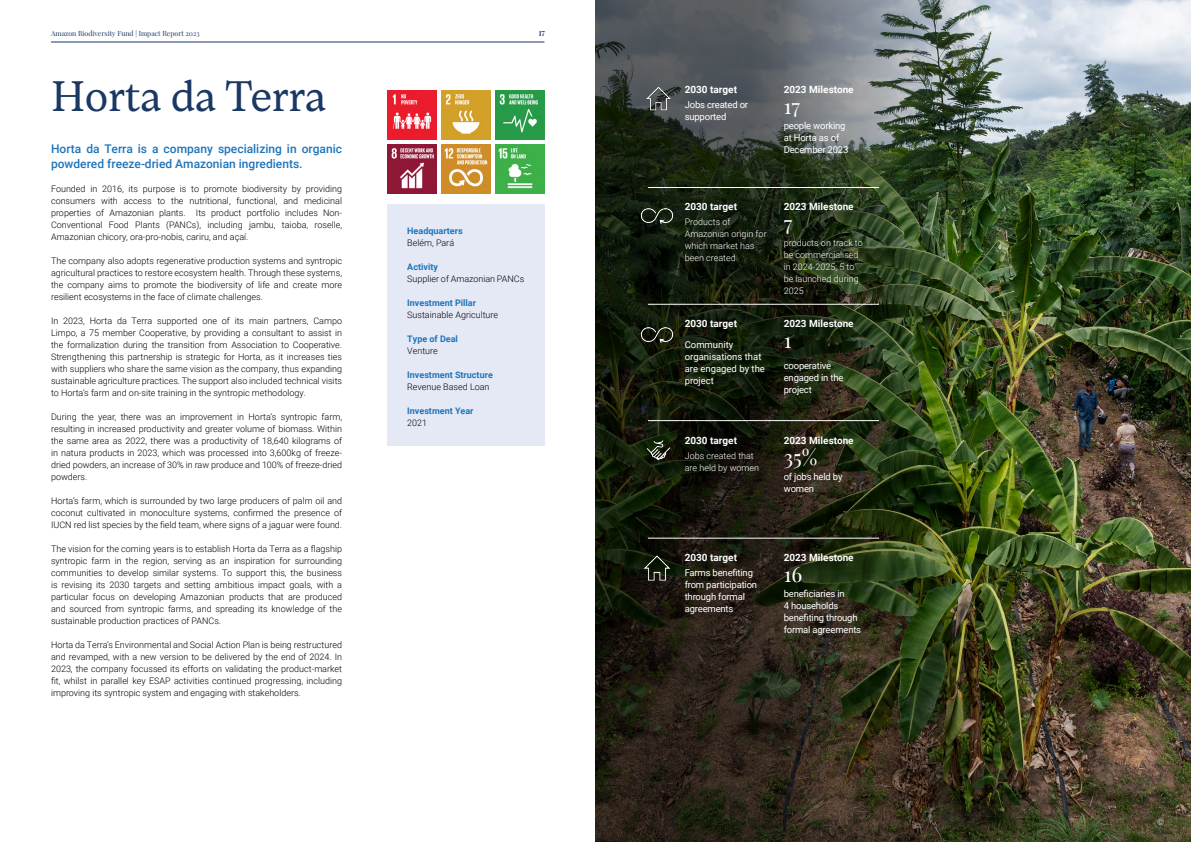
<style>
.page{position:relative;width:1191px;height:842px;background:#fff}
.page>*{position:absolute;margin:0;border:0;box-sizing:border-box;transform-origin:0 0}
.t1{font:43px "Loretta";color:#1a3863}
.t2{font:21px "Playfair Display";color:#fff}
.t3{font:500 12px/15px "Roboto";color:#1e75bc}
.t4{font:700 10px "Roboto";color:#fff}
.t5{font:9.5px/12px "Roboto";letter-spacing:-.02em;color:#fff}
.t6{font:9.5px/12px "Roboto";color:#fff}
.t7{font:300 9px/12px "Roboto";color:#000;text-align:justify}
.t8{font:300 9px/12px "Roboto";color:#fff}
.t9{font:700 9px "Roboto";color:#1e75bc}
.t10{font:500 9px "Roboto";color:#b3b3b3}
.t11{font:7px "Playfair Display";color:#1a3863}
.t12{font:700 7px "Playfair Display";color:#1a3863}
</style>
<div class="page">
<img style="left:1157px;top:0;width:34px;height:842px">
<img style="left:595px;top:0;width:562px;height:842px">
<div style="left:387px;top:204px;width:157px;height:242px;background:#e5e9f6"></div>
<img style="left:387px;top:144px;width:49px;height:49px">
<img style="left:441px;top:144px;width:49px;height:49px">
<img style="left:495px;top:144px;width:49px;height:49px">
<img style="left:495px;top:90px;width:49px;height:49px">
<img style="left:387px;top:90px;width:49px;height:49px">
<img style="left:441px;top:90px;width:49px;height:49px">
<img style="left:634px;top:74px;width:48px;height:48px">
<img style="left:631px;top:191px;width:51px;height:51px">
<img style="left:631px;top:310px;width:51px;height:51px">
<img style="left:634px;top:426px;width:48px;height:48px">
<img style="left:631px;top:542px;width:51px;height:51px">
<hr style="left:648px;top:187px;width:231px;height:1px;background:#fff">
<hr style="left:648px;top:304px;width:231px;height:1px;background:#fff">
<hr style="left:648px;top:420px;width:231px;height:1px;background:#fff">
<hr style="left:648px;top:538px;width:231px;height:1px;background:#fff">
<hr style="left:51px;top:42px;width:493px;height:1px;background:#1a3863">
<p class="t11" style="left:51px;top:28px;width:150px">Amazon Biodiversity Fund | Impact Report 2023</p>
<p class="t12" style="left:538px;top:28px;width:8px">17</p>
<h1 class="t1" style="left:51px;top:73px;width:277px">Horta da Terra</h1>
<h3 class="t3" style="left:51px;top:141px;width:292px">Horta da Terra is a company specializing in organic powdered freeze-dried Amazonian ingredients.</h3>
<p class="t7" style="left:51px;top:182px;width:292px">Founded in 2016, its purpose is to promote biodiversity by providing consumers with access to the nutritional, functional, and medicinal properties of Amazonian plants. Its product portfolio includes Non-Conventional Food Plants (PANCs), including jambu, taioba, roselle, Amazonian chicory, ora-pro-nobis, cariru, and açaí.</p>
<p class="t7" style="left:51px;top:254px;width:292px">The company also adopts regenerative production systems and syntropic agricultural practices to restore ecosystem health. Through these systems, the company aims to promote the biodiversity of life and create more resilient ecosystems in the face of climate challenges.</p>
<p class="t7" style="left:51px;top:314px;width:292px">In 2023, Horta da Terra supported one of its main partners, Campo Limpo, a 75 member Cooperative, by providing a consultant to assist in the formalization during the transition from Association to Cooperative.<br>Strengthening this partnership is strategic for Horta, as it increases ties with suppliers who share the same vision as the company, thus expanding sustainable agriculture practices. The support also included technical visits to Horta’s farm and on-site training in the syntropic methodology.</p>
<p class="t7" style="left:51px;top:410px;width:292px">During the year, there was an improvement in Horta’s syntropic farm, resulting in increased productivity and greater volume of biomass. Within the same area as 2022, there was a productivity of 18,640 kilograms of in natura products in 2023, which was processed into 3,600kg of freeze&shy;dried powders, an increase of 30% in raw produce and 100% of freeze-dried powders.</p>
<p class="t7" style="left:51px;top:494px;width:292px">Horta’s farm, which is surrounded by two large producers of palm oil and coconut cultivated in monoculture systems, confirmed the presence of IUCN red list species by the field team, where signs of a jaguar were found.</p>
<p class="t7" style="left:51px;top:542px;width:292px">The vision for the coming years is to establish Horta da Terra as a flagship syntropic farm in the region, serving as an inspiration for surrounding communities to develop similar systems. To support this, the business is revising its 2030 targets and setting ambitious impact goals, with a particular focus on developing Amazonian products that are produced and sourced from syntropic farms, and spreading its knowledge of the sustainable production practices of PANCs.</p>
<p class="t7" style="left:51px;top:638px;width:292px">Horta da Terra’s Environmental and Social Action Plan is being restructured and revamped, with a new version to be delivered by the end of 2024. In 2023, the company focussed its efforts on validating the product-market fit, whilst in parallel key ESAP activities continued progressing, including improving its syntropic system and engaging with stakeholders.</p>
<p class="t9" style="left:407px;top:224px;width:57px">Headquarters</p>
<p class="t7" style="left:407px;top:236px;width:48px">Belém, Pará</p>
<p class="t9" style="left:407px;top:260px;width:32px">Activity</p>
<p class="t7" style="left:407px;top:272px;width:118px">Supplier of Amazonian PANCs</p>
<p class="t9" style="left:407px;top:296px;width:70px">Investment Pillar</p>
<p class="t7" style="left:407px;top:308px;width:92px">Sustainable Agriculture</p>
<p class="t9" style="left:407px;top:332px;width:52px">Type of Deal</p>
<p class="t7" style="left:407px;top:344px;width:32px">Venture</p>
<p class="t9" style="left:407px;top:368px;width:87px">Investment Structure</p>
<p class="t7" style="left:407px;top:380px;width:84px">Revenue Based Loan</p>
<p class="t9" style="left:407px;top:404px;width:68px">Investment Year</p>
<p class="t7" style="left:407px;top:416px;width:21px">2021</p>
<p class="t4" style="left:684px;top:82px;width:54px">2030 target</p>
<p class="t5" style="left:684px;top:98px;width:65px">Jobs created or supported</p>
<p class="t4" style="left:783px;top:82px;width:71px">2023 Milestone</p>
<h2 class="t2" style="left:783px;top:90px;width:18px">17</h2>
<p class="t5" style="left:783px;top:119px;width:66px">people working at Horta as of<br>December 2023</p>
<p class="t4" style="left:684px;top:199px;width:54px">2030 target</p>
<p class="t8" style="left:684px;top:215px;width:83px">Products of<br>Amazonian origin for which market has been created</p>
<p class="t4" style="left:684px;top:316px;width:54px">2030 target</p>
<p class="t6" style="left:684px;top:338px;width:82px">Community organisations that are engaged by the project</p>
<p class="t4" style="left:684px;top:433px;width:54px">2030 target</p>
<p class="t8" style="left:684px;top:449px;width:76px">Jobs created that are held by women</p>
<p class="t4" style="left:783px;top:199px;width:71px">2023 Milestone</p>
<h2 class="t2" style="left:783px;top:207px;width:10px">7</h2>
<p class="t8" style="left:783px;top:236px;width:81px">products on track to be commercialised in 2024-2025; 5 to be launched during<br>2025</p>
<p class="t4" style="left:783px;top:316px;width:71px">2023 Milestone</p>
<h2 class="t2" style="left:783px;top:324px;width:9px">1</h2>
<p class="t5" style="left:783px;top:359px;width:61px">cooperative engaged in the project</p>
<p class="t4" style="left:783px;top:433px;width:71px">2023 Milestone</p>
<h2 class="t2" style="left:783px;top:441px;width:35px">35%</h2>
<p class="t5" style="left:783px;top:470px;width:60px">of jobs held by women</p>
<p class="t4" style="left:684px;top:550px;width:54px">2030 target</p>
<p class="t5" style="left:684px;top:566px;width:74px">Farms benefiting from participation through formal agreements</p>
<p class="t4" style="left:783px;top:550px;width:71px">2023 Milestone</p>
<h2 class="t2" style="left:783px;top:558px;width:20px">16</h2>
<p class="t5" style="left:783px;top:587px;width:79px">beneficiaries in<br>4 households benefiting through formal agreements</p>
<p class="t10" style="left:1157px;top:815px;width:9px">©</p>
</div>
